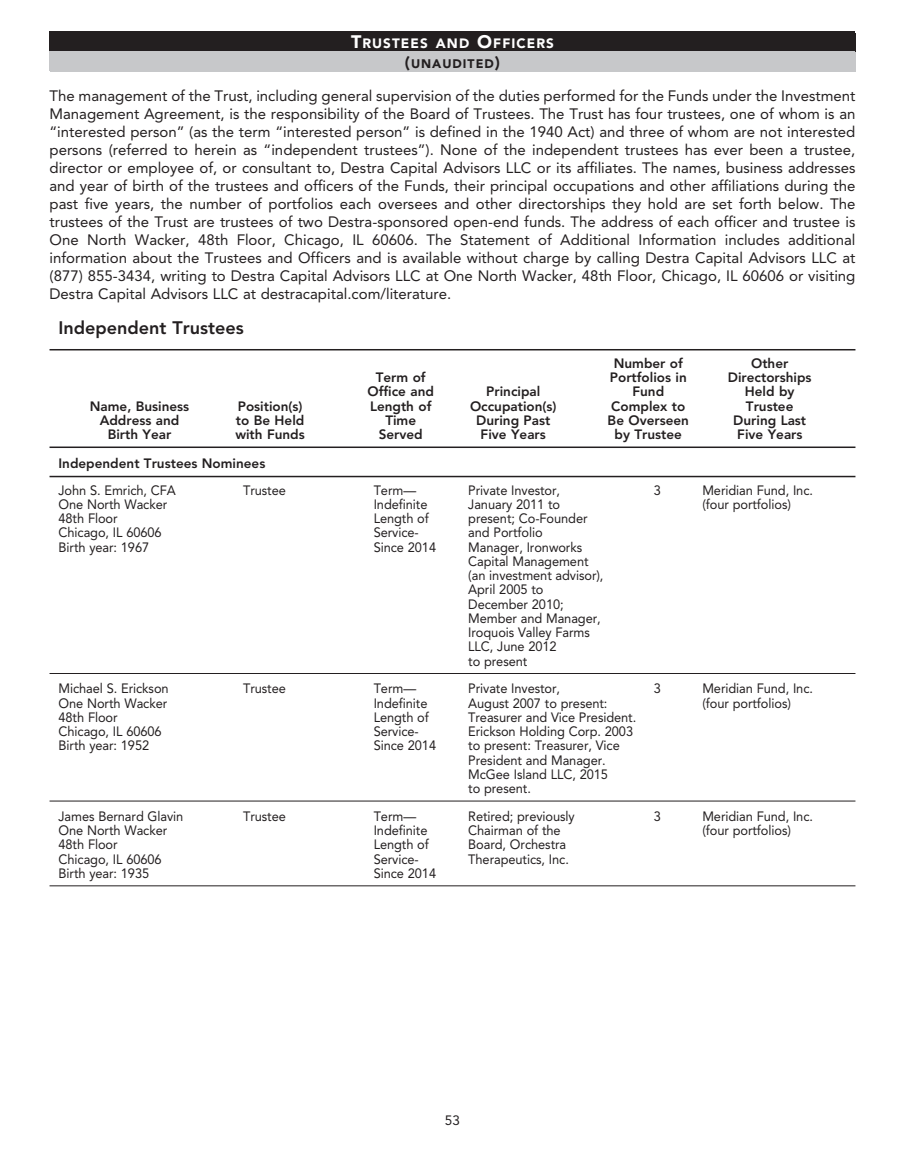
<style>
.page{position:relative;width:905px;height:1175px;background:#fff}
.page>*{position:absolute;margin:0;border:0;box-sizing:border-box;transform-origin:0 0}
.t1{font:800 18px "Avenir LT Std";color:#231f20}
.t2{font:15px/18px "Avenir LT Std";color:#231f20;text-align:justify}
.t3{font:13.5px/14.2px "Avenir LT Std";letter-spacing:-.005em;color:#231f20;scale:.95 1}
.t4{font:800 13.5px "Avenir LT Std";color:#231f20}
.t5{font:900 13.5px "Avenir LT Std";letter-spacing:.08em;color:#fff}
.t6{font:13.5px "Avenir LT Std";letter-spacing:-.005em;color:#231f20}
.t7{font:900 12.3px "Avenir LT Std";letter-spacing:.08em;color:#231f20}
.s1{font-size:18px}
.s2{font-size:16.5px}
</style>
<div class="page">
<hr style="left:50px;top:349px;width:805px;height:1px;background:#231f20">
<hr style="left:50px;top:446px;width:805px;height:2px;background:#231f20">
<hr style="left:50px;top:476px;width:805px;height:1px;background:#231f20">
<hr style="left:50px;top:673px;width:805px;height:1px;background:#231f20">
<hr style="left:50px;top:800px;width:805px;height:1px;background:#231f20">
<hr style="left:50px;top:885px;width:805px;height:1px;background:#231f20">
<div style="left:50px;top:52px;width:805px;height:20px;background:#c7c8ca"></div>
<div style="left:50px;top:51px;width:805px;height:19px;background:#c7c8ca"></div>
<div style="left:50px;top:32px;width:805px;height:19px;background:#231f20"></div>
<p class="t5" style="left:351px;top:38px;width:204px"><span class="s1">T</span>RUSTEES AND <span class="s1">O</span>FFICERS</p>
<p class="t7" style="left:405px;top:59px;width:97px"><span class="s2">(</span>UNAUDITED<span class="s2">)</span></p>
<p class="t2" style="left:50px;top:88px;width:807px">The management of the Trust, including general supervision of the duties performed for the Funds under the Investment Management Agreement, is the responsibility of the Board of Trustees. The Trust has four trustees, one of whom is an “interested person” (as the term “interested person” is defined in the 1940 Act) and three of whom are not interested persons (referred to herein as “independent trustees”). None of the independent trustees has ever been a trustee, director or employee of, or consultant to, Destra Capital Advisors LLC or its affiliates. The names, business addresses and year of birth of the trustees and officers of the Funds, their principal occupations and other affiliations during the past five years, the number of portfolios each oversees and other directorships they hold are set forth below. The trustees of the Trust are trustees of two Destra-sponsored open-end funds. The address of each officer and trustee is One North Wacker, 48th Floor, Chicago, IL 60606. The Statement of Additional Information includes additional information about the Trustees and Officers and is available without charge by calling Destra Capital Advisors LLC at (877) 855-3434, writing to Destra Capital Advisors LLC at One North Wacker, 48th Floor, Chicago, IL 60606 or visiting Destra Capital Advisors LLC at destracapital.com/literature.</p>
<p class="t1" style="left:58px;top:320px;width:187px">Independent Trustees</p>
<p class="t4" style="left:613px;top:357px;width:71px">Number of</p>
<p class="t4" style="left:751px;top:357px;width:39px">Other</p>
<p class="t4" style="left:376px;top:372px;width:51px">Term of</p>
<p class="t4" style="left:610px;top:372px;width:78px">Portfolios in</p>
<p class="t4" style="left:727px;top:372px;width:85px">Directorships</p>
<p class="t4" style="left:367px;top:386px;width:68px">Office and</p>
<p class="t4" style="left:486px;top:386px;width:56px">Principal</p>
<p class="t4" style="left:632px;top:386px;width:33px">Fund</p>
<p class="t4" style="left:744px;top:386px;width:51px">Held by</p>
<p class="t4" style="left:90px;top:400px;width:101px">Name, Business</p>
<p class="t4" style="left:238px;top:400px;width:66px">Position(s)</p>
<p class="t4" style="left:370px;top:400px;width:63px">Length of</p>
<p class="t4" style="left:470px;top:400px;width:88px">Occupation(s)</p>
<p class="t4" style="left:611px;top:400px;width:76px">Complex to</p>
<p class="t4" style="left:746px;top:400px;width:49px">Trustee</p>
<p class="t4" style="left:100px;top:414px;width:81px">Address and</p>
<p class="t4" style="left:236px;top:414px;width:70px">to Be Held</p>
<p class="t4" style="left:385px;top:414px;width:32px">Time</p>
<p class="t4" style="left:476px;top:414px;width:76px">During Past</p>
<p class="t4" style="left:607px;top:414px;width:83px">Be Overseen</p>
<p class="t4" style="left:733px;top:414px;width:74px">During Last</p>
<p class="t4" style="left:108px;top:429px;width:65px">Birth Year</p>
<p class="t4" style="left:235px;top:429px;width:71px">with Funds</p>
<p class="t4" style="left:378px;top:429px;width:46px">Served</p>
<p class="t4" style="left:480px;top:429px;width:67px">Five Years</p>
<p class="t4" style="left:614px;top:429px;width:69px">by Trustee</p>
<p class="t4" style="left:737px;top:429px;width:67px">Five Years</p>
<p class="t4" style="left:58px;top:458px;width:208px">Independent Trustees Nominees</p>
<p class="t3" style="left:59px;top:484px;width:125px">John S. Emrich, CFA</p>
<p class="t3" style="left:243px;top:484px;width:47px">Trustee</p>
<p class="t3" style="left:373px;top:484px;width:46px">Term—</p>
<p class="t3" style="left:468px;top:484px;width:98px">Private Investor,</p>
<p class="t3" style="left:653px;top:484px;width:9px">3</p>
<p class="t3" style="left:702px;top:484px;width:118px">Meridian Fund, Inc.</p>
<p class="t3" style="left:59px;top:498px;width:116px">One North Wacker</p>
<p class="t3" style="left:373px;top:498px;width:58px">Indefinite</p>
<p class="t3" style="left:468px;top:498px;width:98px">January 2011 to</p>
<p class="t3" style="left:702px;top:498px;width:95px">(four portfolios)</p>
<p class="t3" style="left:59px;top:512px;width:64px">48th Floor</p>
<p class="t3" style="left:374px;top:512px;width:60px">Length of</p>
<p class="t3" style="left:468px;top:512px;width:127px">present; Co-Founder</p>
<p class="t3" style="left:59px;top:526px;width:110px">Chicago, IL 60606</p>
<p class="t3" style="left:373px;top:526px;width:49px">Service-</p>
<p class="t3" style="left:468px;top:526px;width:80px">and Portfolio</p>
<p class="t3" style="left:59px;top:541px;width:97px">Birth year: 1967</p>
<p class="t3" style="left:373px;top:541px;width:67px">Since 2014</p>
<p class="t3" style="left:468px;top:541px;width:144px">Manager, Ironworks<br>Capital Management (an investment advisor),<br>April 2005 to<br>December 2010;<br>Member and Manager,<br>Iroquois Valley Farms<br>LLC, June 2012<br>to present</p>
<p class="t3" style="left:59px;top:682px;width:117px">Michael S. Erickson</p>
<p class="t3" style="left:243px;top:682px;width:47px">Trustee</p>
<p class="t3" style="left:373px;top:682px;width:46px">Term—</p>
<p class="t3" style="left:468px;top:682px;width:98px">Private Investor,</p>
<p class="t3" style="left:653px;top:682px;width:9px">3</p>
<p class="t3" style="left:702px;top:682px;width:118px">Meridian Fund, Inc.</p>
<p class="t3" style="left:59px;top:697px;width:116px">One North Wacker</p>
<p class="t3" style="left:373px;top:697px;width:58px">Indefinite</p>
<p class="t3" style="left:468px;top:697px;width:148px">August 2007 to present:</p>
<p class="t3" style="left:702px;top:697px;width:95px">(four portfolios)</p>
<p class="t3" style="left:59px;top:711px;width:64px">48th Floor</p>
<p class="t3" style="left:374px;top:711px;width:60px">Length of</p>
<p class="t3" style="left:468px;top:711px;width:178px">Treasurer and Vice President.</p>
<p class="t3" style="left:59px;top:725px;width:110px">Chicago, IL 60606</p>
<p class="t3" style="left:373px;top:725px;width:49px">Service-</p>
<p class="t3" style="left:468px;top:725px;width:175px">Erickson Holding Corp. 2003</p>
<p class="t3" style="left:59px;top:739px;width:97px">Birth year: 1952</p>
<p class="t3" style="left:373px;top:739px;width:67px">Since 2014</p>
<p class="t3" style="left:468px;top:739px;width:161px">to present: Treasurer, Vice<br>President and Manager.<br>McGee Island LLC, 2015 to present.</p>
<p class="t3" style="left:59px;top:810px;width:133px">James Bernard Glavin</p>
<p class="t3" style="left:243px;top:810px;width:47px">Trustee</p>
<p class="t3" style="left:373px;top:810px;width:46px">Term—</p>
<p class="t3" style="left:468px;top:810px;width:114px">Retired; previously</p>
<p class="t3" style="left:653px;top:810px;width:9px">3</p>
<p class="t3" style="left:702px;top:810px;width:118px">Meridian Fund, Inc.</p>
<p class="t3" style="left:59px;top:824px;width:116px">One North Wacker</p>
<p class="t3" style="left:373px;top:824px;width:58px">Indefinite</p>
<p class="t3" style="left:468px;top:824px;width:99px">Chairman of the</p>
<p class="t3" style="left:702px;top:824px;width:95px">(four portfolios)</p>
<p class="t3" style="left:59px;top:838px;width:64px">48th Floor</p>
<p class="t3" style="left:374px;top:838px;width:60px">Length of</p>
<p class="t3" style="left:468px;top:838px;width:105px">Board, Orchestra</p>
<p class="t3" style="left:59px;top:853px;width:110px">Chicago, IL 60606</p>
<p class="t3" style="left:373px;top:853px;width:49px">Service-</p>
<p class="t3" style="left:468px;top:853px;width:107px">Therapeutics, Inc.</p>
<p class="t3" style="left:59px;top:867px;width:97px">Birth year: 1935</p>
<p class="t3" style="left:373px;top:867px;width:67px">Since 2014</p>
<p class="t6" style="left:445px;top:1115px;width:17px">53</p>
</div>
